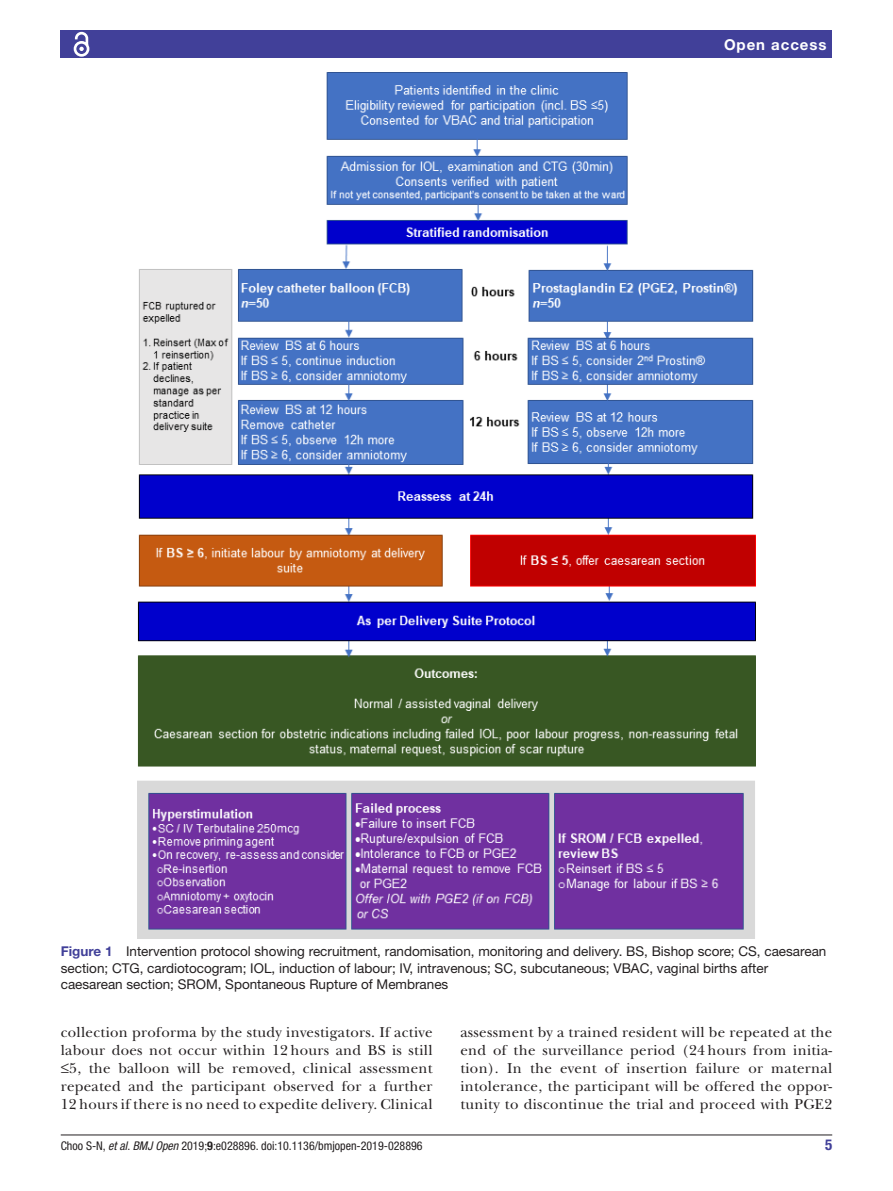
<style>
.page{position:relative;width:893px;height:1191px;background:#fff}
.page>*{position:absolute;margin:0;border:0;box-sizing:border-box;transform-origin:0 0}
.t1{font:15px/18px "New Baskerville";letter-spacing:.02em;color:#231f20;text-align:justify}
.t2{font:700 15px "Helvetica Neue LT Std";letter-spacing:.065em;color:#fff}
.t3{font:700 condensed 15px "Helvetica Neue LT Std";color:#414099}
.t4{font:13.5px/16.2px "Helvetica Neue LT Std";color:#231f20}
.t5{font:condensed 12px "Helvetica Neue LT Std";color:#231f20}
.s1{font-weight:700;color:#414099}
.s2{font-style:italic}
.s3{font-weight:700}
</style>
<div class="page">
<hr style="left:61px;top:1134px;width:771px;height:1px;background:#231f20">
<div style="left:61px;top:31px;width:771px;height:27px;background:#414099"></div>
<svg style="left:73px;top:31px;width:17px;height:26px"></svg>
<img style="left:138px;top:73px;width:617px;height:865px">
<p class="t2" style="left:724px;top:35px;width:104px">Open access</p>
<p class="t4" style="left:61px;top:943px;width:767px"><span class="s1">Figure 1</span> Intervention protocol showing recruitment, randomisation, monitoring and delivery. BS, Bishop score; CS, caesarean section; CTG, cardiotocogram; IOL, induction of labour; IV, intravenous; SC, subcutaneous; VBAC, vaginal births after caesarean section; SROM, Spontaneous Rupture of Membranes</p>
<p class="t1" style="left:61px;top:1023px;width:373px">collection proforma by the study investigators. If active labour does not occur within 12 hours and BS is still ≤5, the balloon will be removed, clinical assessment repeated and the participant observed for a further 12 hours if there is no need to expedite delivery. Clinical</p>
<p class="t1" style="left:460px;top:1023px;width:373px">assessment by a trained resident will be repeated at the end of the surveillance period (24 hours from initia&shy;tion). In the event of insertion failure or maternal intolerance, the participant will be offered the oppor&shy;tunity to discontinue the trial and proceed with PGE2</p>
<p class="t5" style="left:61px;top:1138px;width:363px">Choo S-N, <span class="s2">et al</span>. <span class="s2">BMJ Open</span> 2019;<span class="s3">9</span>:e028896. doi:10.1136/bmjopen-2019-028896</p>
<p class="t3" style="left:825px;top:1135px;width:9px">5</p>
</div>
